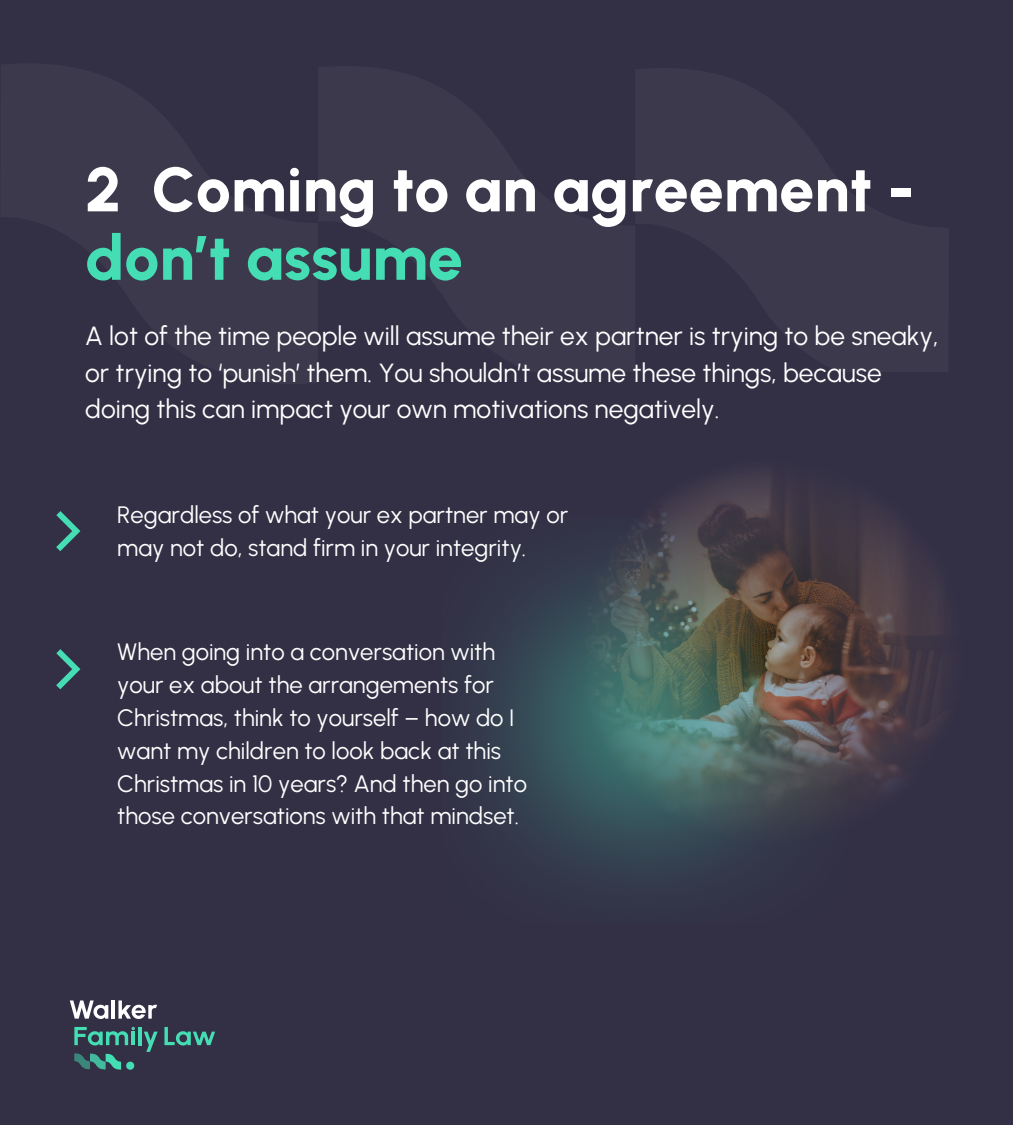
<style>
.page{position:relative;width:1013px;height:1125px;background:#fff}
.page>*{position:absolute;margin:0;border:0;box-sizing:border-box;transform-origin:0 0}
.t1{font:800 62.5px/68.5px "Urbanist";color:#fff}
.t2{font:26.25px/36.5px "Urbanist";color:#fff}
.t3{font:23.75px/32.8px "Urbanist";color:#fff}
.s1{color:#45ddb3}
</style>
<div class="page">
<div style="left:0;top:0;width:1012px;height:1125px;background:#333045"></div>
<svg style="left:70px;top:1000px;width:38px;height:19px"></svg>
<hr style="left:112px;top:1000px;width:3px;height:19px;background:#fff">
<svg style="left:118px;top:1000px;width:39px;height:19px"></svg>
<hr style="left:138px;top:1027px;width:4px;height:18px;background:#45ddb3">
<svg style="left:144px;top:1032px;width:14px;height:20px"></svg>
<svg style="left:164px;top:1027px;width:51px;height:19px"></svg>
<svg style="left:74px;top:1053px;width:60px;height:17px"></svg>
<svg style="left:74px;top:1027px;width:61px;height:19px"></svg>
<svg style="left:648px;top:472px;width:296px;height:320px;fill:#413846"></svg>
<img style="left:480px;top:518px;width:367px;height:367px">
<svg style="left:56px;top:511px;width:24px;height:40px"></svg>
<svg style="left:56px;top:649px;width:24px;height:40px"></svg>
<p class="t1" style="left:85px;top:155px;width:831px">2 Coming to an agreement - <span class="s1">don’t assume</span></p>
<p class="t2" style="left:85px;top:318px;width:854px">A lot of the time people will assume their ex partner is trying to be sneaky, or trying to ‘punish’ them. You shouldn’t assume these things, because doing this can impact your own motivations negatively.</p>
<p class="t3" style="left:117px;top:498px;width:452px">Regardless of what your ex partner may or may not do, stand firm in your integrity.</p>
<h1 class="t3" style="left:117px;top:636px;width:411px">When going into a conversation with your ex about the arrangements for Christmas, think to yourself – how do I want my children to look back at this Christmas in 10 years? And then go into those conversations with that mindset.</h1>
</div>
